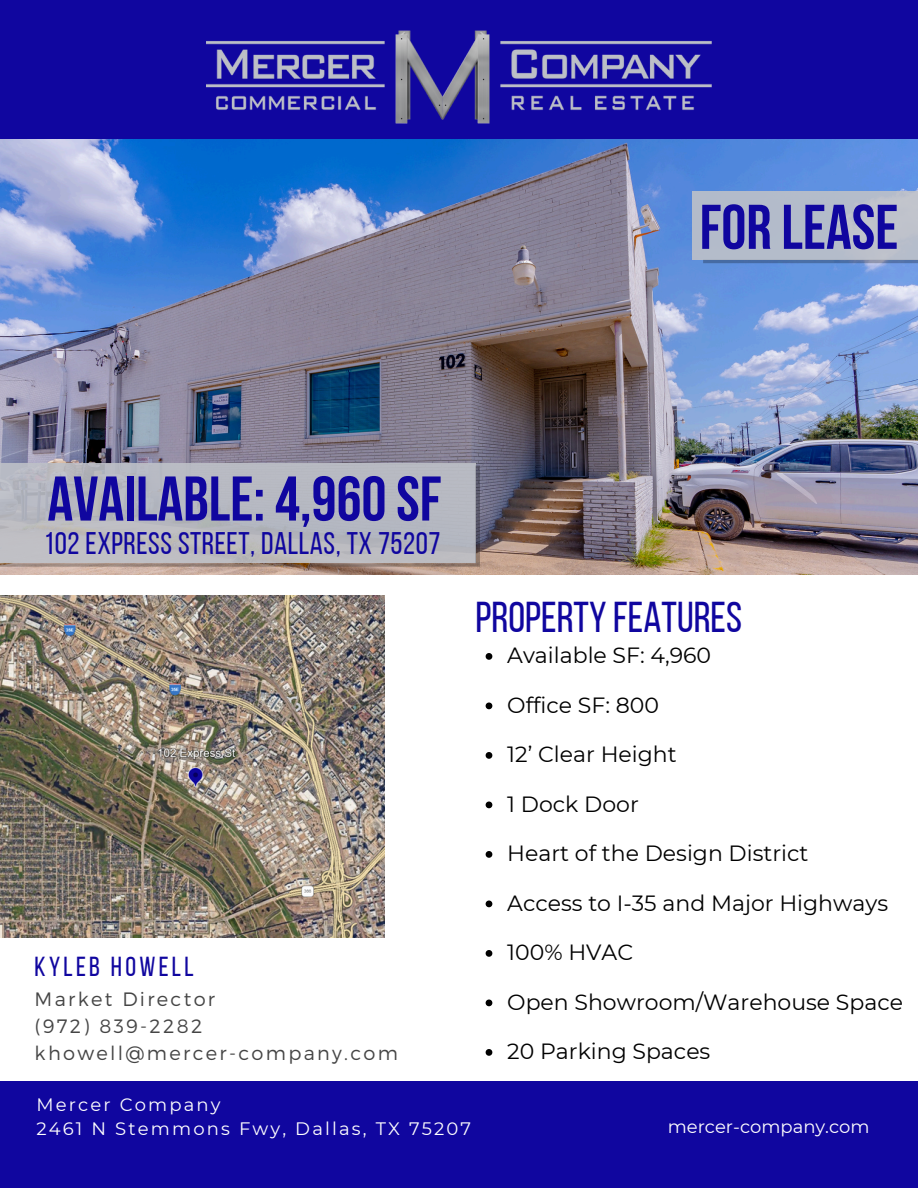
<style>
.page{position:relative;width:918px;height:1188px;background:#fff}
.page>*{position:absolute;margin:0;border:0;box-sizing:border-box;transform-origin:0 0}
.t1{font:63px "Bebas Neue Cyrillic";color:#10069f}
.t2{font:43.05px "Bebas Neue";color:#10069f}
.t3{font:31.2px "Bebas Neue";letter-spacing:.02em;color:#10069f}
.t4{font:27.45px "Bebas Neue";letter-spacing:.12em;color:#10069f}
.t5{font:22.05px "Montserrat";color:#000}
.t6{font:300 19.35px "Montserrat";letter-spacing:.12em;color:#454545}
.t7{font:18px "Montserrat";letter-spacing:.12em;color:#fff}
.t8{font:18px "Montserrat";color:#fff}
</style>
<div class="page">
<img style="left:0;top:138px;width:918px;height:437px">
<div style="left:0;top:0;width:918px;height:138px;background:#10069f"></div>
<img style="left:0;top:596px;width:384px;height:341px">
<img style="left:206px;top:30px;width:506px;height:94px">
<div style="left:0;top:1081px;width:918px;height:107px;background:#10069f"></div>
<div style="left:0;top:464px;width:475px;height:99px;background:#b7b9c1"></div>
<svg style="left:0;top:563px;width:480px;height:4px;background:#967d70"></svg>
<svg style="left:475px;top:466px;width:5px;height:97px"></svg>
<div style="left:692px;top:191px;width:226px;height:69px;background:#b4bcca"></div>
<hr style="left:703px;top:260px;width:215px;height:3px;background:#000">
<svg style="left:486px;top:653px;width:6px;height:7px"></svg>
<svg style="left:486px;top:703px;width:6px;height:6px"></svg>
<svg style="left:486px;top:752px;width:6px;height:7px"></svg>
<svg style="left:486px;top:802px;width:6px;height:6px"></svg>
<svg style="left:486px;top:851px;width:6px;height:7px"></svg>
<svg style="left:486px;top:901px;width:6px;height:6px"></svg>
<svg style="left:486px;top:950px;width:6px;height:7px"></svg>
<svg style="left:486px;top:1000px;width:6px;height:6px"></svg>
<svg style="left:486px;top:1049px;width:6px;height:7px"></svg>
<p class="t1" style="left:700px;top:202px;width:200px">FOR LEASE</p>
<p class="t1" style="left:48px;top:473px;width:395px">AVAILABLE: 4,960SF</p>
<h2 class="t3" style="left:44px;top:531px;width:398px">102 EXPRESS STREET, DALLAS, TX 75207</h2>
<h4 class="t4" style="left:35px;top:956px;width:160px">KYLEB HOWELL</h4>
<p class="t6" style="left:35px;top:986px;width:182px">Market Director</p>
<p class="t6" style="left:35px;top:1013px;width:169px">(972) 839-2282</p>
<p class="t6" style="left:35px;top:1040px;width:365px">khowell@mercer-company.com</p>
<p class="t2" style="left:475px;top:599px;width:268px">PROPERTY FEATURES</p>
<p class="t5" style="left:507px;top:642px;width:205px">Available SF: 4,960</p>
<p class="t5" style="left:507px;top:691px;width:153px">Office SF: 800</p>
<p class="t5" style="left:507px;top:741px;width:171px">12’ Clear Height</p>
<p class="t5" style="left:507px;top:790px;width:133px">1 Dock Door</p>
<p class="t5" style="left:507px;top:840px;width:303px">Heart of the Design District</p>
<p class="t5" style="left:507px;top:889px;width:382px">Access to I-35 and Major Highways</p>
<p class="t5" style="left:507px;top:939px;width:127px">100% HVAC</p>
<p class="t5" style="left:507px;top:988px;width:397px">Open Showroom/Warehouse Space</p>
<p class="t5" style="left:507px;top:1038px;width:205px">20 Parking Spaces</p>
<h1 class="t7" style="left:36px;top:1094px;width:186px">Mercer Company</h1>
<h3 class="t7" style="left:36px;top:1117px;width:436px">2461 N Stemmons Fwy, Dallas, TX 75207</h3>
<p class="t8" style="left:668px;top:1115px;width:203px">mercer-company.com</p>
</div>
